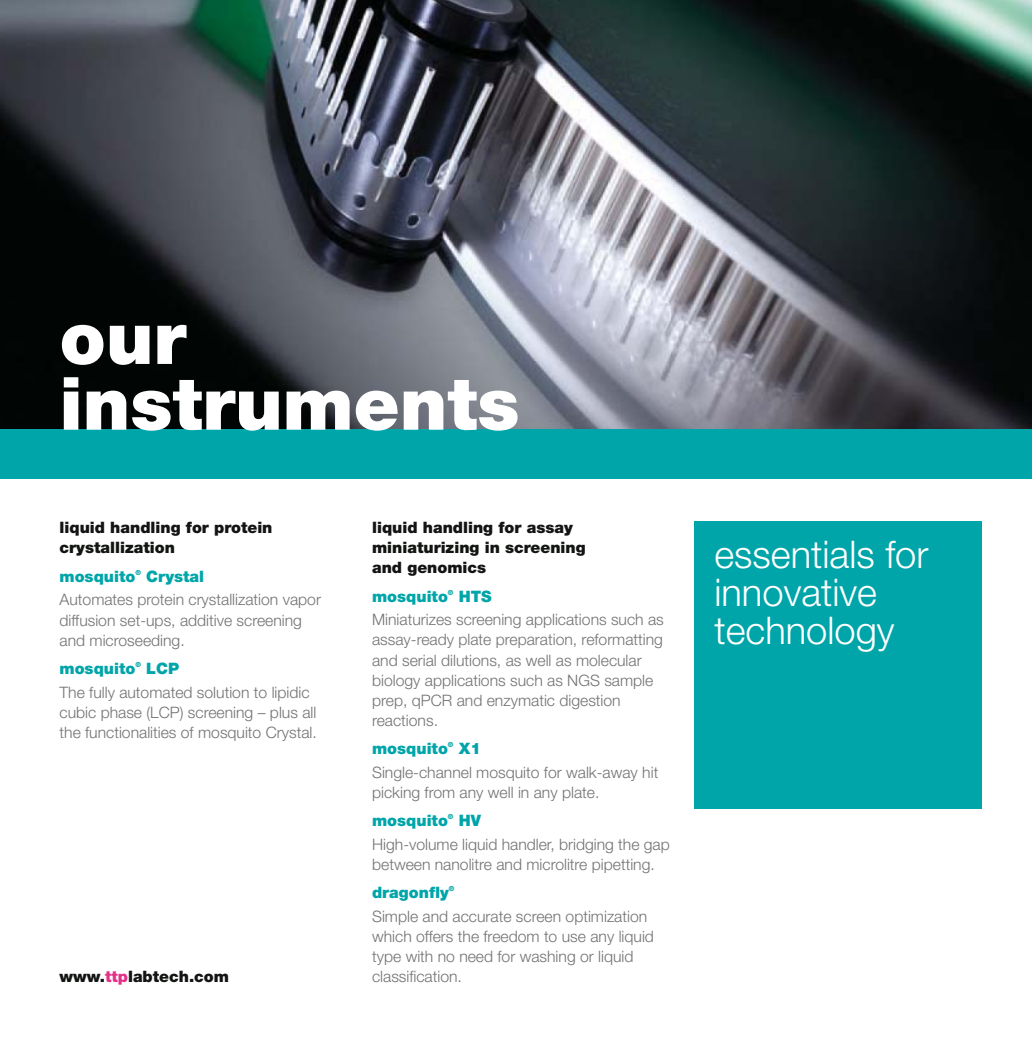
<style>
.page{position:relative;width:1032px;height:1042px;background:#fff}
.page>*{position:absolute;margin:0;border:0;box-sizing:border-box;transform-origin:0 0}
.t1{font:900 73.5px/65.8px "Helvetica Neue";color:#fff}
.t2{font:300 38.15px/38.1px "Helvetica Neue LT Pro";color:#fff}
.t3{font:300 15.75px/20.1px "Helvetica Neue LT Pro";color:#737272}
.t4{font:900 15.75px/20.1px "Helvetica Neue";color:#131513}
.t5{font:900 15.75px "Helvetica Neue";color:#00a5a9}
.t6{font:900 7px "Helvetica Neue";color:#00a5a9}
.s1{color:#e3318a}
</style>
<div class="page">
<img style="left:0;top:0;width:1032px;height:430px">
<div style="left:0;top:430px;width:1032px;height:49px;background:#00a5a9"></div>
<div style="left:694px;top:521px;width:288px;height:288px;background:#00a5a9"></div>
<h1 class="t1" style="left:60px;top:311px;width:461px">our instruments</h1>
<p class="t4" style="left:60px;top:519px;width:214px">liquid handling for protein crystallization</p>
<p class="t5" style="left:60px;top:570px;width:77px">mosquito</p>
<p class="t6" style="left:135px;top:570px;width:7px">®</p>
<p class="t5" style="left:146px;top:570px;width:59px">Crystal</p>
<p class="t3" style="left:60px;top:591px;width:263px">Automates protein crystallization vapor diffusion set-ups, additive screening and microseeding.</p>
<p class="t5" style="left:60px;top:663px;width:77px">mosquito</p>
<p class="t6" style="left:135px;top:662px;width:7px">®</p>
<p class="t5" style="left:146px;top:663px;width:34px">LCP</p>
<p class="t3" style="left:60px;top:683px;width:259px">The fully automated solution to lipidic cubic phase (LCP) screening – plus all the functionalities of mosquito Crystal.</p>
<p class="t4" style="left:60px;top:968px;width:171px">www.<span class="s1">ttp</span>labtech.com</p>
<p class="t4" style="left:372px;top:519px;width:215px">liquid handling for assay miniaturizing in screening and genomics</p>
<p class="t5" style="left:372px;top:590px;width:77px">mosquito</p>
<p class="t6" style="left:448px;top:590px;width:7px">®</p>
<p class="t5" style="left:459px;top:590px;width:34px">HTS</p>
<p class="t3" style="left:372px;top:611px;width:293px">Miniaturizes screening applications such as assay-ready plate preparation, reformatting and serial dilutions, as well as molecular biology applications such as NGS sample prep, qPCR and enzymatic digestion reactions.</p>
<p class="t5" style="left:372px;top:743px;width:77px">mosquito</p>
<p class="t6" style="left:448px;top:742px;width:7px">®</p>
<p class="t5" style="left:459px;top:743px;width:24px">X1</p>
<p class="t3" style="left:372px;top:763px;width:288px">Single-channel mosquito for walk-away hit picking from any well in any plate.</p>
<p class="t5" style="left:372px;top:815px;width:77px">mosquito</p>
<p class="t6" style="left:448px;top:814px;width:7px">®</p>
<p class="t5" style="left:459px;top:815px;width:24px">HV</p>
<p class="t3" style="left:372px;top:835px;width:299px">High-volume liquid handler, bridging the gap between nanolitre and microlitre pipetting.</p>
<p class="t5" style="left:372px;top:887px;width:78px">dragonfly</p>
<p class="t6" style="left:449px;top:886px;width:7px">®</p>
<p class="t3" style="left:372px;top:907px;width:283px">Simple and accurate screen optimization which offers the freedom to use any liquid type with no need for washing or liquid classification.</p>
<h2 class="t2" style="left:714px;top:539px;width:215px">essentials for innovative technology</h2>
</div>
